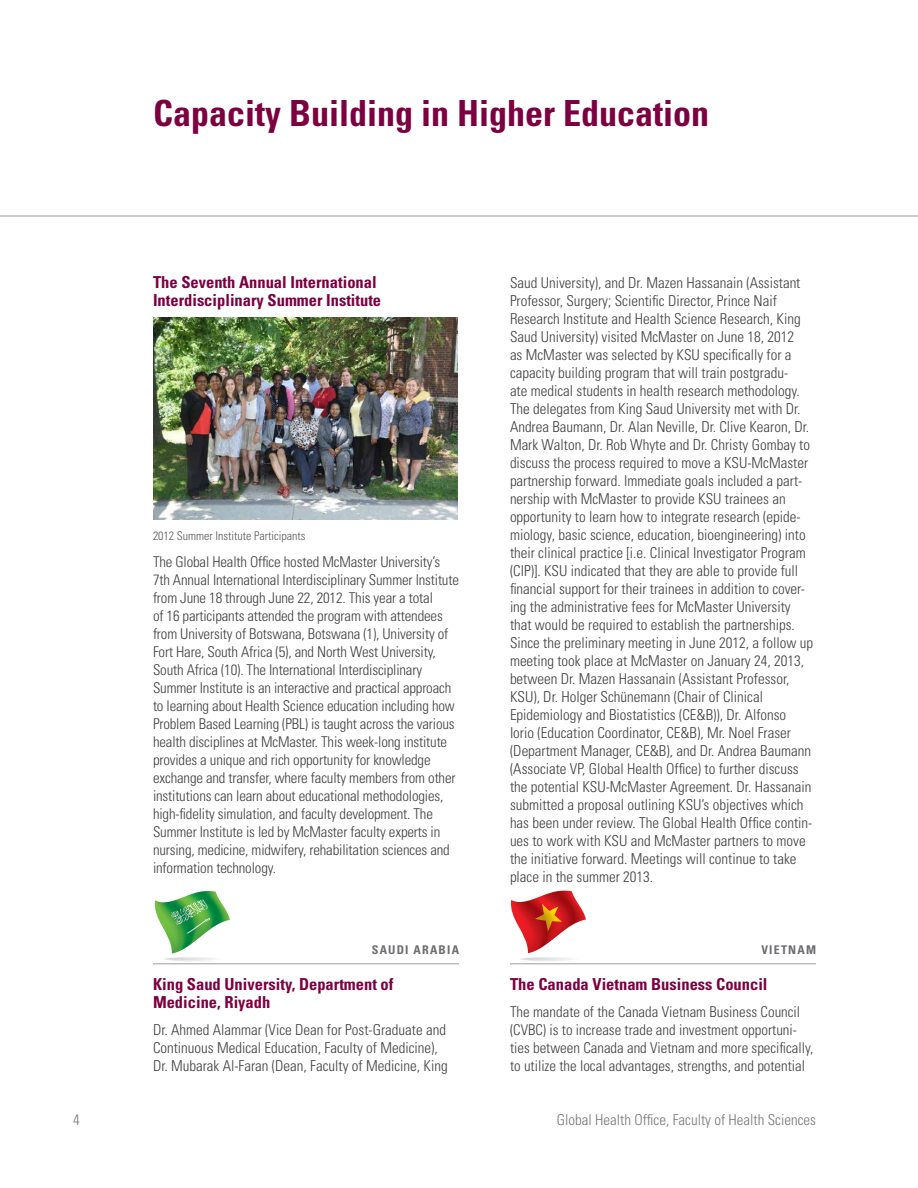
<style>
.page{position:relative;width:918px;height:1188px;background:#fff}
.page>*{position:absolute;margin:0;border:0;box-sizing:border-box;transform-origin:0 0}
.t1{font:700 condensed 36px "Univers LT Std";color:#7c0040}
.t2{font:700 condensed 16.5px/18px "Univers LT Std";color:#7c0040}
.t3{font:300 condensed 15px/18px "Univers LT Std";color:#414042}
.t4{font:300 condensed 15px "Univers LT Std";color:#77787b}
.t5{font:300 condensed 14.85px/18px "Univers LT Std";letter-spacing:-.01em;color:#414042}
.t6{font:300 condensed 12px "Univers LT Std";color:#58595b}
.t7{font:700 condensed 12px "Univers LT Std";letter-spacing:.1em;color:#6d6e71}
</style>
<div class="page">
<hr style="left:0;top:216px;width:918px;height:1px;background:#949ca1">
<hr style="left:153px;top:963px;width:306px;height:1px;background:#bcbec0">
<hr style="left:510px;top:963px;width:306px;height:1px;background:#bcbec0">
<svg style="left:511px;top:891px;width:75px;height:70px"></svg>
<svg style="left:154px;top:891px;width:76px;height:70px"></svg>
<img style="left:154px;top:317px;width:303px;height:202px">
<h1 class="t1" style="left:153px;top:91px;width:558px">Capacity Building in Higher Education</h1>
<p class="t2" style="left:153px;top:273px;width:230px">The Seventh Annual International<br>Interdisciplinary Summer Institute</p>
<p class="t6" style="left:153px;top:529px;width:154px">2012 Summer Institute Participants</p>
<p class="t5" style="left:153px;top:553px;width:308px">The Global Health Office hosted McMaster University’s 7th Annual International Interdisciplinary Summer Institute from June 18 through June 22, 2012. This year a total<br>of 16 participants attended the program with attendees from University of Botswana, Botswana (1), University of Fort Hare, South Africa (5), and North West University, South Africa (10). The International Interdisciplinary Summer Institute is an interactive and practical approach to learning about Health Science education including how Problem Based Learning (PBL) is taught across the various health disciplines at McMaster. This week-long institute provides a unique and rich opportunity for knowledge exchange and transfer, where faculty members from other institutions can learn about educational methodologies, high-fidelity simulation, and faculty development. The Summer Institute is led by McMaster faculty experts in nursing, medicine, midwifery, rehabilitation sciences and information technology.</p>
<p class="t7" style="left:372px;top:942px;width:89px">SAUDI ARABIA</p>
<p class="t2" style="left:153px;top:975px;width:242px">King Saud University, Department of<br>Medicine, Riyadh</p>
<p class="t3" style="left:153px;top:1021px;width:296px">Dr. Ahmed Alammar (Vice Dean for Post-Graduate and<br>Continuous Medical Education, Faculty of Medicine),<br>Dr. Mubarak Al-Faran (Dean, Faculty of Medicine, King</p>
<p class="t3" style="left:510px;top:274px;width:305px">Saud University), and Dr. Mazen Hassanain (Assistant Professor, Surgery; Scientific Director, Prince Naif Research Institute and Health Science Research, King Saud University) visited McMaster on June 18, 2012<br>as McMaster was selected by KSU specifically for a capacity building program that will train postgradu-<br>ate medical students in health research methodology.<br>The delegates from King Saud University met with Dr.<br>Andrea Baumann, Dr. Alan Neville, Dr. Clive Kearon, Dr.<br>Mark Walton, Dr. Rob Whyte and Dr. Christy Gombay to discuss the process required to move a KSU-McMaster partnership forward. Immediate goals included a part&shy;nership with McMaster to provide KSU trainees an opportunity to learn how to integrate research (epide&shy;miology, basic science, education, bioengineering) into their clinical practice [i.e. Clinical Investigator Program (CIP)]. KSU indicated that they are able to provide full financial support for their trainees in addition to cover&shy;ing the administrative fees for McMaster University that would be required to establish the partnerships.<br>Since the preliminary meeting in June 2012, a follow up meeting took place at McMaster on January 24, 2013, between Dr. Mazen Hassanain (Assistant Professor, KSU), Dr. Holger Schünemann (Chair of Clinical Epidemiology and Biostatistics (CE&amp;B)), Dr. Alfonso Iorio (Education Coordinator, CE&amp;B), Mr. Noel Fraser (Department Manager, CE&amp;B), and Dr. Andrea Baumann (Associate VP, Global Health Office) to further discuss the potential KSU-McMaster Agreement. Dr. Hassanain submitted a proposal outlining KSU’s objectives which has been under review. The Global Health Office contin&shy;ues to work with KSU and McMaster partners to move the initiative forward. Meetings will continue to take place in the summer 2013.</p>
<p class="t7" style="left:761px;top:942px;width:56px">VIETNAM</p>
<p class="t2" style="left:510px;top:975px;width:259px">The Canada Vietnam Business Council</p>
<p class="t5" style="left:510px;top:1003px;width:305px">The mandate of the Canada Vietnam Business Council (CVBC) is to increase trade and investment opportuni&shy;ties between Canada and Vietnam and more specifically, to utilize the local advantages, strengths, and potential</p>
<p class="t4" style="left:73px;top:1111px;width:8px">4</p>
<p class="t4" style="left:557px;top:1111px;width:261px">Global Health Office, Faculty of Health Sciences</p>
</div>
